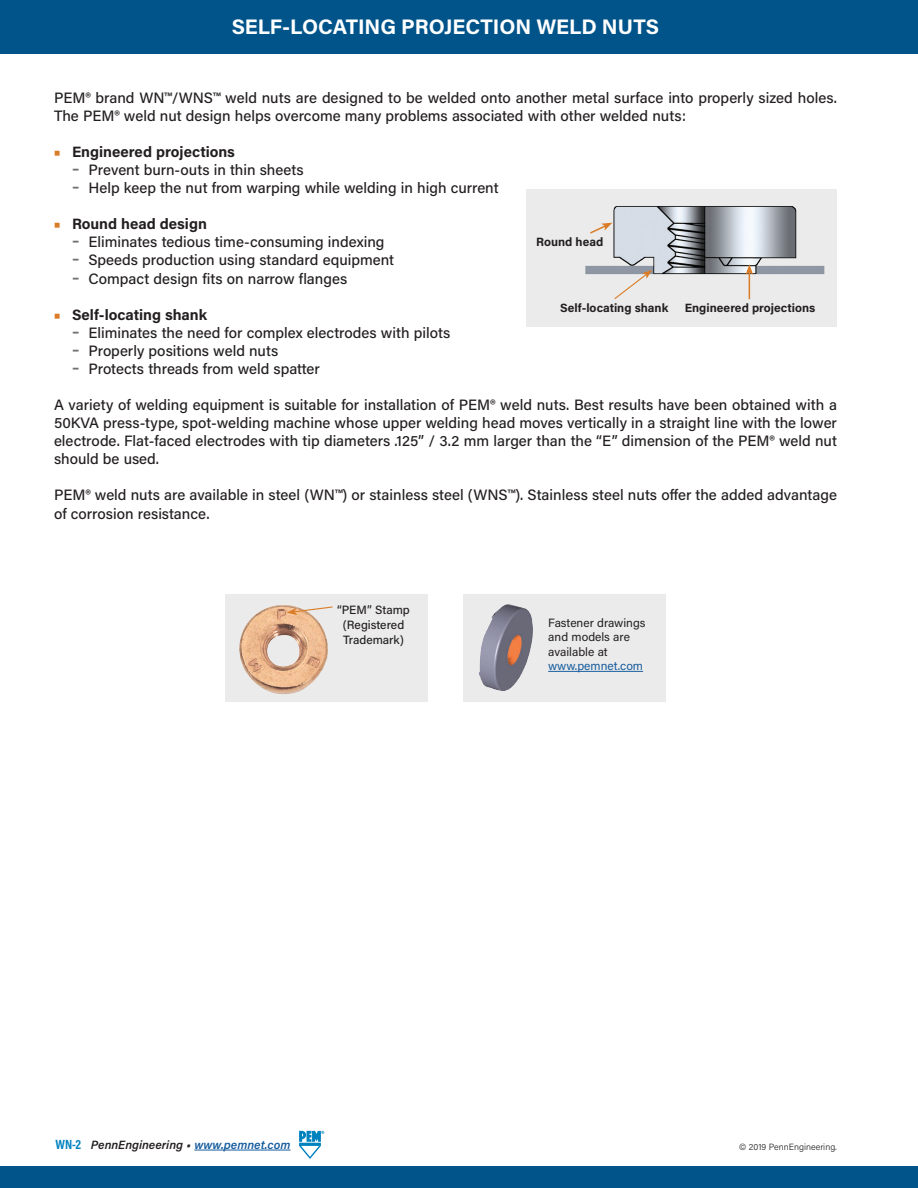
<style>
.page{position:relative;width:918px;height:1188px;background:#fff}
.page>*{position:absolute;margin:0;border:0;box-sizing:border-box;transform-origin:0 0}
.t1{font:700 21px "Acumin Pro";color:#fff}
.t2{font:500 15px/18px "Acumin Pro";color:#231f20}
.t3{font:700 15px "Acumin Pro";color:#231f20}
.t4{font:700 12px "Acumin Pro";color:#231f20}
.t5{font:12px/14.4px "Acumin Pro";color:#231f20}
.t6{font:italic 600 12px "Acumin Pro";color:#231f20}
.t7{font:500 12px/15px "Acumin Pro";color:#231f20;text-align:center}
.t8{font:12px "Acumin Pro";color:#175d9e}
.t9{font:300 9px "Acumin Pro";color:#231f20}
.s1{font-weight:900;color:#da7c27}
.s2{font-weight:700;color:#707070}
.s3{font-family:"Acumin Pro Cond";font-weight:700;font-style:normal;font-size:13.5px;color:#0082bf}
.s4{color:#175d9e}
</style>
<div class="page">
<hr style="left:194px;top:1150px;width:97px;height:1px;background:#175d9e">
<svg style="left:299px;top:1131px;width:25px;height:28px"></svg>
<div style="left:0;top:0;width:918px;height:54px;background:#01548a"></div>
<div style="left:0;top:1167px;width:918px;height:21px;background:#01548a"></div>
<div style="left:225px;top:594px;width:203px;height:108px;background:#ebebeb"></div>
<img style="left:239px;top:605px;width:89px;height:89px">
<svg style="left:287px;top:606px;width:46px;height:9px"></svg>
<div style="left:463px;top:594px;width:203px;height:108px;background:#ebebeb"></div>
<hr style="left:548px;top:671px;width:95px;height:1px;background:#175d9e">
<img style="left:479px;top:604px;width:54px;height:87px">
<div style="left:526px;top:189px;width:311px;height:137px;background:#ebebeb"></div>
<img style="left:585px;top:206px;width:240px;height:69px">
<svg style="left:613px;top:270px;width:39px;height:29px"></svg>
<svg style="left:746px;top:264px;width:7px;height:35px"></svg>
<h1 class="t1" style="left:232px;top:12px;width:429px">SELF-LOCATING PROJECTION WELD NUTS</h1>
<p class="t2" style="left:54px;top:88px;width:785px">PEM® brand WN™/WNS™ weld nuts are designed to be welded onto another metal surface into properly sized holes.<br>The PEM® weld nut design helps overcome many problems associated with other welded nuts:</p>
<p class="t3" style="left:54px;top:141px;width:182px"><span class="s1">•</span> Engineered projections</p>
<p class="t2" style="left:72px;top:160px;width:233px"><span class="s2">–</span> Prevent burn-outs in thin sheets</p>
<p class="t2" style="left:72px;top:178px;width:428px"><span class="s2">–</span> Help keep the nut from warping while welding in high current</p>
<p class="t3" style="left:54px;top:214px;width:154px"><span class="s1">•</span> Round head design</p>
<p class="t2" style="left:72px;top:233px;width:314px"><span class="s2">–</span> Eliminates tedious time-consuming indexing</p>
<p class="t2" style="left:72px;top:251px;width:324px"><span class="s2">–</span> Speeds production using standard equipment</p>
<p class="t2" style="left:72px;top:269px;width:277px"><span class="s2">–</span> Compact design fits on narrow flanges</p>
<p class="t3" style="left:54px;top:304px;width:155px"><span class="s1">•</span> Self-locating shank</p>
<p class="t2" style="left:72px;top:323px;width:380px"><span class="s2">–</span> Eliminates the need for complex electrodes with pilots</p>
<p class="t2" style="left:72px;top:341px;width:208px"><span class="s2">–</span> Properly positions weld nuts</p>
<p class="t2" style="left:72px;top:359px;width:249px"><span class="s2">–</span> Protects threads from weld spatter</p>
<p class="t2" style="left:54px;top:395px;width:785px;text-align:justify">A variety of welding equipment is suitable for installation of PEM® weld nuts. Best results have been obtained with a 50KVA press-type, spot-welding machine whose upper welding head moves vertically in a straight line with the lower electrode. Flat-faced electrodes with tip diameters .125” / 3.2 mm larger than the “E” dimension of the PEM® weld nut should be used.</p>
<p class="t2" style="left:54px;top:486px;width:784px">PEM® weld nuts are available in steel (WN™) or stainless steel (WNS™). Stainless steel nuts offer the added advantage of corrosion resistance.</p>
<p class="t4" style="left:536px;top:233px;width:69px">Round head</p>
<p class="t4" style="left:560px;top:299px;width:110px">Self-locating shank</p>
<p class="t4" style="left:685px;top:299px;width:132px">Engineered projections</p>
<p class="t7" style="left:337px;top:602px;width:74px">“PEM” Stamp (Registered<br>Trademark)</p>
<p class="t5" style="left:548px;top:615px;width:99px">Fastener drawings and models are available at</p>
<p class="t8" style="left:548px;top:658px;width:96px">www.pemnet.com</p>
<p class="t6" style="left:56px;top:1136px;width:237px"><span class="s3">WN-2</span> PennEngineering • <span class="s4">www.pemnet.com</span></p>
<p class="t9" style="left:739px;top:1141px;width:99px">© 2019 PennEngineering.</p>
</div>
